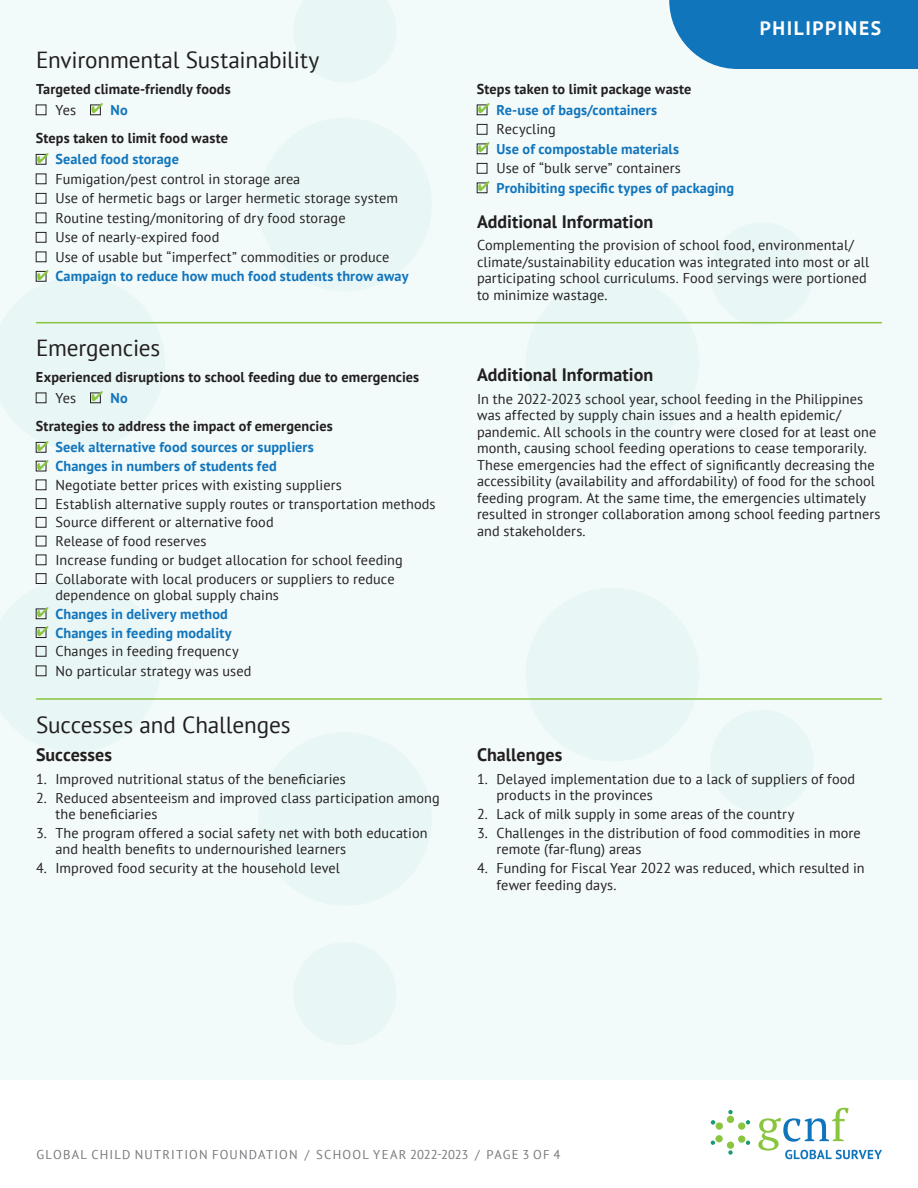
<style>
.page{position:relative;width:918px;height:1188px;background:#fff}
.page>*{position:absolute;margin:0;border:0;box-sizing:border-box;transform-origin:0 0}
.t1{font:23.25px "PT Sans";letter-spacing:-.005em;color:#231f20}
.t2{font:700 19.5px "PT Sans";letter-spacing:.075em;color:#fff}
.t3{font:700 18px "PT Sans";letter-spacing:.005em;color:#231f20}
.t4{font:14.25px/16.5px "PT Sans";letter-spacing:.01em;color:#231f20}
.t5{font:700 14.25px "PT Sans";letter-spacing:.01em;color:#1175bc}
.t6{font:700 14.25px "PT Sans";letter-spacing:.01em;color:#231f20}
.t7{font:12.75px "PT Sans";letter-spacing:.09em;color:#76787b}
</style>
<div class="page">
<div style="left:0;top:0;width:918px;height:1080px;background:#f2fafa"></div>
<div style="left:258px;top:118px;width:174px;height:173px;background:#e9f6f6;border-radius:50%"></div>
<div style="left:526px;top:277px;width:173px;height:173px;background:#e9f6f6;border-radius:50%"></div>
<div style="left:526px;top:588px;width:173px;height:173px;background:#e9f6f6;border-radius:50%"></div>
<div style="left:258px;top:732px;width:174px;height:174px;background:#e9f6f6;border-radius:50%"></div>
<div style="left:710px;top:222px;width:103px;height:103px;background:#e9f6f6;border-radius:50%"></div>
<div style="left:710px;top:710px;width:103px;height:103px;background:#e9f6f6;border-radius:50%"></div>
<div style="left:294px;top:942px;width:103px;height:103px;background:#e9f6f6;border-radius:50%"></div>
<div style="left:716px;top:1122px;width:7px;height:8px;background:#8ac53f;border-radius:50%"></div>
<div style="left:727px;top:1116px;width:7px;height:7px;background:#8ac53f;border-radius:50%"></div>
<div style="left:738px;top:1122px;width:7px;height:8px;background:#8ac53f;border-radius:50%"></div>
<div style="left:738px;top:1135px;width:7px;height:8px;background:#8ac53f;border-radius:50%"></div>
<div style="left:727px;top:1142px;width:7px;height:7px;background:#8ac53f;border-radius:50%"></div>
<div style="left:715px;top:1135px;width:8px;height:7px;background:#8ac53f;border-radius:50%"></div>
<svg style="left:746px;top:1120px;width:4px;height:4px"></svg>
<svg style="left:746px;top:1141px;width:4px;height:4px"></svg>
<svg style="left:728px;top:1150px;width:5px;height:5px"></svg>
<svg style="left:711px;top:1141px;width:4px;height:4px"></svg>
<svg style="left:711px;top:1120px;width:4px;height:5px"></svg>
<svg style="left:728px;top:1110px;width:5px;height:4px"></svg>
<svg style="left:758px;top:1108px;width:124px;height:51px"></svg>
<hr style="left:36px;top:698px;width:846px;height:2px;background:#8ac53f">
<hr style="left:36px;top:322px;width:846px;height:1px;background:#8ac53f">
<div style="left:36px;top:105px;width:10px;height:10px;border:1px solid #231f20"></div>
<div style="left:90px;top:105px;width:11px;height:10px;border:1px solid #231f20"></div>
<div style="left:36px;top:174px;width:10px;height:10px;border:1px solid #231f20"></div>
<div style="left:36px;top:193px;width:10px;height:10px;border:1px solid #231f20"></div>
<div style="left:36px;top:213px;width:10px;height:10px;border:1px solid #231f20"></div>
<div style="left:36px;top:232px;width:10px;height:10px;border:1px solid #231f20"></div>
<div style="left:36px;top:252px;width:10px;height:10px;border:1px solid #231f20"></div>
<div style="left:477px;top:105px;width:10px;height:10px;border:1px solid #231f20"></div>
<div style="left:477px;top:124px;width:10px;height:10px;border:1px solid #231f20"></div>
<div style="left:477px;top:144px;width:10px;height:10px;border:1px solid #231f20"></div>
<div style="left:477px;top:163px;width:10px;height:10px;border:1px solid #231f20"></div>
<div style="left:477px;top:183px;width:10px;height:10px;border:1px solid #231f20"></div>
<div style="left:36px;top:461px;width:10px;height:10px;border:1px solid #231f20"></div>
<div style="left:36px;top:480px;width:10px;height:10px;border:1px solid #231f20"></div>
<div style="left:36px;top:498px;width:10px;height:11px;border:1px solid #231f20"></div>
<div style="left:36px;top:517px;width:10px;height:10px;border:1px solid #231f20"></div>
<div style="left:36px;top:555px;width:10px;height:10px;border:1px solid #231f20"></div>
<div style="left:36px;top:573px;width:10px;height:11px;border:1px solid #231f20"></div>
<div style="left:736px;top:0;width:182px;height:69px;background:#1175bc"></div>
<svg style="left:669px;top:0;width:67px;height:69px"></svg>
<svg style="left:92px;top:104px;width:9px;height:10px"></svg>
<svg style="left:37px;top:153px;width:10px;height:10px"></svg>
<svg style="left:478px;top:104px;width:10px;height:10px"></svg>
<svg style="left:478px;top:143px;width:10px;height:10px"></svg>
<svg style="left:478px;top:182px;width:10px;height:10px"></svg>
<svg style="left:35px;top:270px;width:130px;height:181px"></svg>
<svg style="left:37px;top:460px;width:10px;height:10px"></svg>
<svg style="left:35px;top:579px;width:126px;height:121px"></svg>
<h1 class="t1" style="left:36px;top:45px;width:285px">Environmental Sustainability</h1>
<p class="t6" style="left:36px;top:79px;width:196px">Targeted climate-friendly foods</p>
<p class="t5" style="left:111px;top:100px;width:19px">No</p>
<p class="t4" style="left:55px;top:101px;width:22px">Yes</p>
<p class="t6" style="left:36px;top:129px;width:193px">Steps taken to limit food waste</p>
<p class="t5" style="left:55px;top:150px;width:125px">Sealed food storage</p>
<p class="t4" style="left:55px;top:169px;width:344px;line-height:19.5px">Fumigation/pest control in storage area<br>Use of hermetic bags or larger hermetic storage system Routine testing/monitoring of dry food storage<br>Use of nearly-expired food<br>Use of usable but “imperfect” commodities or produce</p>
<p class="t5" style="left:55px;top:267px;width:355px">Campaign to reduce how much food students throw away</p>
<h1 class="t1" style="left:36px;top:333px;width:126px">Emergencies</h1>
<p class="t6" style="left:36px;top:367px;width:385px">Experienced disruptions to school feeding due to emergencies</p>
<p class="t5" style="left:111px;top:388px;width:19px">No</p>
<p class="t4" style="left:55px;top:389px;width:22px">Yes</p>
<p class="t6" style="left:36px;top:417px;width:298px">Strategies to address the impact of emergencies</p>
<p class="t5" style="left:55px;top:438px;width:260px">Seek alternative food sources or suppliers</p>
<p class="t5" style="left:55px;top:457px;width:223px">Changes in numbers of students fed</p>
<p class="t4" style="left:55px;top:475px;width:382px;line-height:18.8px">Negotiate better prices with existing suppliers<br>Establish alternative supply routes or transportation methods Source different or alternative food<br>Release of food reserves<br>Increase funding or budget allocation for school feeding Collaborate with local producers or suppliers to reduce</p>
<p class="t4" style="left:55px;top:587px;width:225px">dependence on global supply chains</p>
<p class="t5" style="left:55px;top:604px;width:174px">Changes in delivery method</p>
<p class="t5" style="left:55px;top:623px;width:178px">Changes in feeding modality</p>
<p class="t4" style="left:55px;top:641px;width:197px;line-height:19.5px">Changes in feeding frequency<br>No particular strategy was used</p>
<h1 class="t1" style="left:36px;top:710px;width:256px">Successes and Challenges</h1>
<p class="t3" style="left:36px;top:743px;width:77px">Successes</p>
<p class="t4" style="left:55px;top:770px;width:292px">Improved nutritional status of the beneficiaries</p>
<p class="t4" style="left:36px;top:770px;width:12px">1.</p>
<p class="t4" style="left:36px;top:789px;width:12px">2.</p>
<p class="t4" style="left:36px;top:824px;width:12px">3.</p>
<p class="t4" style="left:36px;top:860px;width:12px">4.</p>
<p class="t4" style="left:55px;top:789px;width:386px">Reduced absenteeism and improved class participation among</p>
<p class="t4" style="left:55px;top:804px;width:374px;line-height:18.8px">the beneficiaries<br>The program offered a social safety net with both education</p>
<p class="t4" style="left:55px;top:840px;width:292px;line-height:18.8px">and health benefits to undernourished learners<br>Improved food security at the household level</p>
<h2 class="t2" style="left:760px;top:15px;width:123px">PHILIPPINES</h2>
<p class="t6" style="left:477px;top:79px;width:216px">Steps taken to limit package waste</p>
<p class="t5" style="left:496px;top:100px;width:162px">Re-use of bags/containers</p>
<p class="t4" style="left:496px;top:121px;width:61px">Recycling</p>
<p class="t5" style="left:496px;top:139px;width:184px">Use of compostable materials</p>
<p class="t4" style="left:496px;top:160px;width:186px">Use of “bulk serve” containers</p>
<p class="t5" style="left:496px;top:178px;width:239px">Prohibiting specific types of packaging</p>
<p class="t3" style="left:477px;top:209px;width:178px">Additional Information</p>
<p class="t4" style="left:477px;top:237px;width:394px">Complementing the provision of school food, environmental/ climate/sustainability education was integrated into most or all participating school curriculums. Food servings were portioned to minimize wastage.</p>
<p class="t3" style="left:477px;top:363px;width:178px">Additional Information</p>
<p class="t4" style="left:477px;top:390px;width:405px">In the 2022-2023 school year, school feeding in the Philippines was affected by supply chain issues and a health epidemic/ pandemic. All schools in the country were closed for at least one month, causing school feeding operations to cease temporarily.<br>These emergencies had the effect of significantly decreasing the accessibility (availability and affordability) of food for the school feeding program. At the same time, the emergencies ultimately resulted in stronger collaboration among school feeding partners and stakeholders.</p>
<p class="t3" style="left:477px;top:743px;width:87px">Challenges</p>
<p class="t4" style="left:496px;top:770px;width:360px">Delayed implementation due to a lack of suppliers of food</p>
<p class="t4" style="left:477px;top:770px;width:12px">1.</p>
<p class="t4" style="left:477px;top:806px;width:12px">2.</p>
<p class="t4" style="left:477px;top:824px;width:12px">3.</p>
<p class="t4" style="left:477px;top:860px;width:12px">4.</p>
<p class="t4" style="left:496px;top:786px;width:299px;line-height:18.8px">products in the provinces<br>Lack of milk supply in some areas of the country</p>
<p class="t4" style="left:496px;top:824px;width:366px">Challenges in the distribution of food commodities in more</p>
<p class="t4" style="left:496px;top:840px;width:370px;line-height:18.8px">remote (far-flung) areas<br>Funding for Fiscal Year 2022 was reduced, which resulted in</p>
<p class="t4" style="left:496px;top:876px;width:122px">fewer feeding days.</p>
<p class="t7" style="left:37px;top:1147px;width:263px">GLOBAL CHILD NUTRITION FOUNDATION</p>
<p class="t7" style="left:305px;top:1147px;width:6px">/</p>
<p class="t7" style="left:316px;top:1147px;width:154px">SCHOOL YEAR 2022-2023</p>
<p class="t7" style="left:475px;top:1147px;width:6px">/</p>
<p class="t7" style="left:487px;top:1147px;width:75px">PAGE 3 OF 4</p>
</div>
